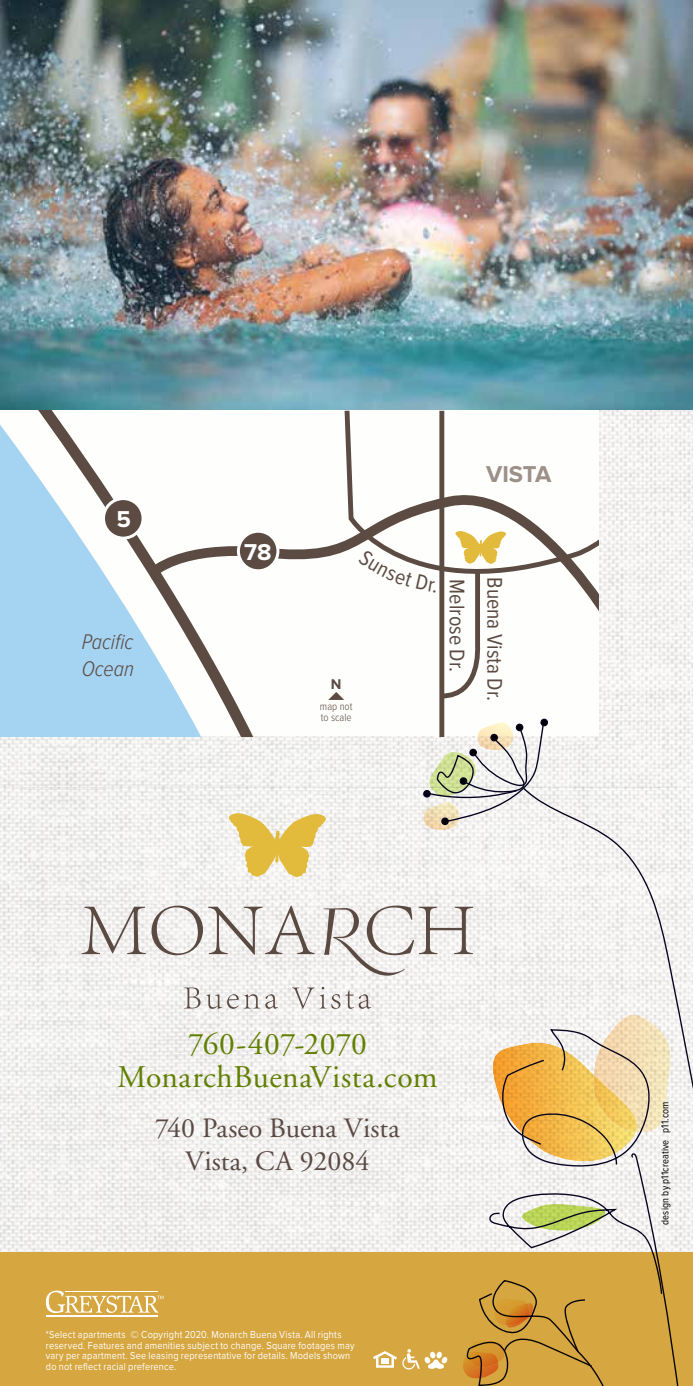
<style>
.page{position:relative;width:693px;height:1386px;background:#fff}
.page>*{position:absolute;margin:0;border:0;box-sizing:border-box;transform-origin:0 0}
.t1{font:31.5px/33.6px "Adobe Garamond";letter-spacing:.015em;color:#618000;text-align:center}
.t2{font:28px/33.6px "Adobe Garamond";color:#5a4a43;text-align:center}
.t3{font:700 23.8px "Proxima Nova";letter-spacing:-.005em;color:#9d9089}
.t4{font:700 23.8px "Proxima Nova";color:#fff}
.t5{font:21.88px "Proxima Nova Cond";color:#5b4b43}
.t6{font:italic 300 21.88px/26.4px "Proxima Nova Cond";color:#5b4b43}
.t7{font:700 14.7px "Proxima Nova";color:#5b4b43}
.t8{font:300 11.03px/11px "Proxima Nova Cond";color:#5b4b43}
.t9{font:10.5px/10.5px "Proxima Nova";letter-spacing:.025em;color:#fff;scale:.87 1}
.t10{font:10.5px "Proxima Nova Cond";letter-spacing:.01em;color:#000}
</style>
<div class="page">
<img style="left:0;top:410px;width:693px;height:842px">
<div style="left:0;top:1252px;width:693px;height:134px;background:#d6a640"></div>
<hr style="left:46px;top:1315px;width:112px;height:1px;background:#fff">
<svg style="left:46px;top:1291px;width:117px;height:22px"></svg>
<svg style="left:184px;top:988px;width:94px;height:21px"></svg>
<svg style="left:292px;top:987px;width:79px;height:22px"></svg>
<svg style="left:82px;top:907px;width:64px;height:47px"></svg>
<svg style="left:152px;top:906px;width:163px;height:49px"></svg>
<svg style="left:323px;top:906px;width:150px;height:70px"></svg>
<svg style="left:229px;top:813px;width:97px;height:64px"></svg>
<div style="left:0;top:409px;width:599px;height:327px;background:#fefefc"></div>
<svg style="left:344px;top:410px;width:101px;height:71px"></svg>
<div style="left:439px;top:411px;width:5px;height:325px;background:#5b4b43"></div>
<svg style="left:330px;top:692px;width:14px;height:8px"></svg>
<svg style="left:0;top:410px;width:330px;height:326px"></svg>
<svg style="left:137px;top:481px;width:461px;height:211px"></svg>
<div style="left:238px;top:531px;width:40px;height:40px;background:#5b4b43;border-radius:50%"></div>
<div style="left:237px;top:530px;width:42px;height:42px;border:3px solid #fff;border-radius:50%"></div>
<div style="left:104px;top:499px;width:39px;height:39px;background:#5b4b43;border-radius:50%"></div>
<div style="left:102px;top:497px;width:43px;height:43px;border:3px solid #fff;border-radius:50%"></div>
<svg style="left:463px;top:1015px;width:60px;height:371px"></svg>
<svg style="left:523px;top:788px;width:170px;height:598px"></svg>
<svg style="left:423px;top:718px;width:125px;height:112px"></svg>
<svg style="left:373px;top:1349px;width:74px;height:21px"></svg>
<img style="left:0;top:0;width:693px;height:410px">
<svg style="left:358px;top:531px;width:148px;height:170px"></svg>
<h3 class="t4" style="left:117px;top:509px;width:16px">5</h3>
<h3 class="t6" style="left:82px;top:629px;width:54px">Pacific<br>Ocean</h3>
<h3 class="t4" style="left:244px;top:542px;width:29px">78</h3>
<h3 class="t7" style="left:331px;top:678px;width:12px">N</h3>
<p class="t8" style="left:320px;top:701px;width:34px">map not to scale</p>
<h3 class="t3" style="left:486px;top:464px;width:67px">VISTA</h3>
<h3 class="t5" style="left:466px;top:579px;width:94px;rotate:90deg">Melrose Dr.</h3>
<h3 class="t5" style="left:504px;top:577px;width:125px;rotate:90deg">Buena Vista Dr.</h3>
<h1 class="t1" style="left:117px;top:1030px;width:322px">760-407-2070<br>MonarchBuenaVista.com</h1>
<h2 class="t2" style="left:155px;top:1113px;width:246px">740 Paseo Buena Vista<br>Vista, CA 92084</h2>
<p class="t9" style="left:46px;top:1330px;width:356px">*Select apartments © Copyright 2020. Monarch Buena Vista. All rights reserved. Features and amenities subject to change. Square footages may vary per apartment. See leasing representative for details. Models shown do not reflect racial preference.</p>
<p class="t10" style="left:661px;top:1225px;width:125px;rotate:-90deg">design by p11creative p11.com</p>
</div>
